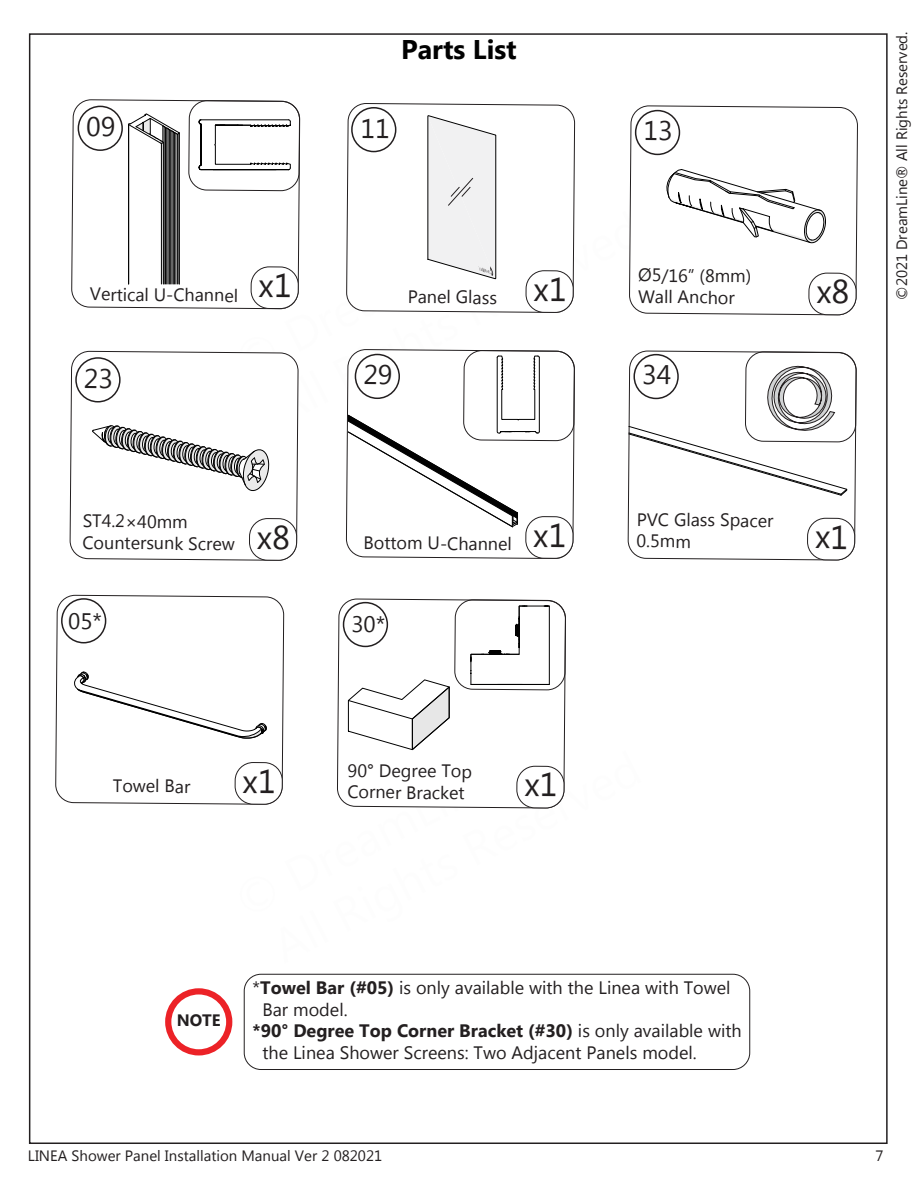
<style>
.page{position:relative;width:918px;height:1188px;background:#fff}
.page>*{position:absolute;margin:0;border:0;box-sizing:border-box;transform-origin:0 0}
.t1{font:33.15px "Microsoft New Tai Lue";letter-spacing:-.01em;color:#231f20}
.t2{font:27px "Microsoft New Tai Lue";letter-spacing:-.01em;color:#231f20}
.t3{font:700 27px "Microsoft New Tai Lue";color:#010101}
.t4{font:22.5px "Microsoft New Tai Lue";color:#231f20}
.t5{font:18px/21.6px "Microsoft New Tai Lue";letter-spacing:-.01em;color:#231f20}
.t6{font:700 18px "Microsoft New Tai Lue";color:#231f20}
.t7{font:700 16.5px "Microsoft New Tai Lue";color:#231f20}
.t8{font:15px "Microsoft New Tai Lue";color:#231f20}
.s1{font-weight:700}
.s2{font-weight:400}
</style>
<div class="page">
<svg style="left:70px;top:351px;width:228px;height:210px"></svg>
<svg style="left:337px;top:599px;width:228px;height:209px"></svg>
<svg style="left:346px;top:350px;width:228px;height:209px"></svg>
<svg style="left:629px;top:106px;width:229px;height:209px"></svg>
<svg style="left:347px;top:103px;width:228px;height:210px"></svg>
<svg style="left:72px;top:100px;width:228px;height:209px"></svg>
<div style="left:76px;top:358px;width:44px;height:44px;background:#fff;border-radius:50%"></div>
<div style="left:75px;top:357px;width:46px;height:46px;border:2px solid #231f20;border-radius:50%"></div>
<div style="left:636px;top:111px;width:44px;height:44px;background:#fff;border-radius:50%"></div>
<div style="left:635px;top:110px;width:45px;height:45px;border:2px solid #231f20;border-radius:50%"></div>
<svg style="left:343px;top:603px;width:44px;height:44px"></svg>
<div style="left:343px;top:602px;width:45px;height:45px;border:2px solid #231f20;border-radius:50%"></div>
<div style="left:78px;top:106px;width:44px;height:44px;background:#fff;border-radius:50%"></div>
<div style="left:78px;top:106px;width:45px;height:45px;border:2px solid #231f20;border-radius:50%"></div>
<div style="left:352px;top:108px;width:44px;height:44px;background:#fff;border-radius:50%"></div>
<div style="left:351px;top:107px;width:46px;height:45px;border:2px solid #231f20;border-radius:50%"></div>
<div style="left:251px;top:267px;width:47px;height:42px;background:#fff;border-radius:18px"></div>
<div style="left:251px;top:267px;width:48px;height:42px;border:1px solid #231f20;border-radius:18px"></div>
<div style="left:249px;top:518px;width:48px;height:42px;background:#fff;border-radius:18px"></div>
<div style="left:249px;top:518px;width:48px;height:43px;border:1px solid #231f20;border-radius:18px"></div>
<div style="left:526px;top:271px;width:47px;height:42px;background:#fff;border-radius:18px"></div>
<div style="left:526px;top:270px;width:47px;height:43px;border:1px solid #231f20;border-radius:18px"></div>
<div style="left:809px;top:273px;width:47px;height:42px;background:#fff;border-radius:18px"></div>
<div style="left:809px;top:273px;width:47px;height:42px;border:1px solid #231f20;border-radius:18px"></div>
<div style="left:526px;top:517px;width:47px;height:41px;background:#fff;border-radius:18px"></div>
<div style="left:526px;top:516px;width:47px;height:43px;border:1px solid #231f20;border-radius:18px"></div>
<div style="left:517px;top:766px;width:47px;height:42px;background:#fff;border-radius:18px"></div>
<div style="left:517px;top:766px;width:47px;height:42px;border:1px solid #231f20;border-radius:18px"></div>
<svg style="left:128px;top:114px;width:52px;height:171px"></svg>
<svg style="left:189px;top:101px;width:111px;height:90px"></svg>
<svg style="left:666px;top:169px;width:161px;height:75px"></svg>
<svg style="left:92px;top:409px;width:178px;height:84px"></svg>
<svg style="left:347px;top:351px;width:227px;height:177px"></svg>
<svg style="left:628px;top:351px;width:228px;height:209px"></svg>
<div style="left:807px;top:518px;width:48px;height:42px;background:#fff;border-radius:18px"></div>
<div style="left:807px;top:518px;width:48px;height:42px;border:1px solid #231f20;border-radius:18px"></div>
<svg style="left:628px;top:352px;width:228px;height:144px"></svg>
<svg style="left:56px;top:595px;width:228px;height:210px"></svg>
<div style="left:62px;top:599px;width:44px;height:44px;background:#fff;border-radius:50%"></div>
<div style="left:61px;top:598px;width:45px;height:46px;border:2px solid #231f20;border-radius:50%"></div>
<div style="left:235px;top:762px;width:47px;height:42px;background:#fff;border-radius:18px"></div>
<div style="left:235px;top:762px;width:48px;height:43px;border:1px solid #231f20;border-radius:18px"></div>
<div style="left:165px;top:988px;width:67px;height:67px;border:6px solid #ec2227;border-radius:50%"></div>
<div style="left:244px;top:974px;width:506px;height:96px;border:1px solid #231f20;border-radius:17px"></div>
<svg style="left:74px;top:671px;width:193px;height:68px"></svg>
<svg style="left:348px;top:600px;width:218px;height:151px"></svg>
<svg style="left:427px;top:115px;width:69px;height:164px"></svg>
<h2 class="t3" style="left:401px;top:34px;width:117px">Parts List</h2>
<h2 class="t2" style="left:86px;top:111px;width:31px">09</h2>
<h2 class="t2" style="left:360px;top:113px;width:31px">11</h2>
<h2 class="t2" style="left:644px;top:115px;width:31px">13</h2>
<h1 class="t1" style="left:259px;top:266px;width:35px">x1</h1>
<p class="t5" style="left:90px;top:285px;width:150px">Vertical U-Channel</p>
<p class="t5" style="left:408px;top:288px;width:91px">Panel Glass</p>
<h2 class="t2" style="left:84px;top:363px;width:31px">23</h2>
<h2 class="t2" style="left:363px;top:359px;width:31px">29</h2>
<p class="t5" style="left:638px;top:266px;width:115px">Ø5/16” (8mm)<br>Wall Anchor</p>
<h1 class="t1" style="left:534px;top:270px;width:35px">x1</h1>
<h1 class="t1" style="left:816px;top:273px;width:35px">x8</h1>
<h2 class="t2" style="left:642px;top:359px;width:31px">34</h2>
<p class="t8" style="left:893px;top:300px;width:270px;rotate:-90deg">©2021 DreamLine® All Rights Reserved.</p>
<p class="t5" style="left:83px;top:512px;width:154px">ST4.2×40mm<br>Countersunk Screw</p>
<h1 class="t1" style="left:257px;top:518px;width:35px">x8</h1>
<p class="t4" style="left:68px;top:608px;width:35px">05*</p>
<p class="t5" style="left:364px;top:534px;width:150px">Bottom U-Channel</p>
<h1 class="t1" style="left:533px;top:516px;width:35px">x1</h1>
<p class="t4" style="left:352px;top:612px;width:35px">30*</p>
<p class="t5" style="left:637px;top:511px;width:138px;line-height:21.1px">PVC Glass Spacer<br>0.5mm</p>
<h1 class="t1" style="left:815px;top:518px;width:35px">x1</h1>
<p class="t5" style="left:113px;top:777px;width:79px">Towel Bar</p>
<h1 class="t1" style="left:243px;top:762px;width:35px">x1</h1>
<p class="t5" style="left:347px;top:761px;width:126px">90° Degree Top<br>Corner Bracket</p>
<h1 class="t1" style="left:524px;top:766px;width:35px">x1</h1>
<p class="t7" style="left:177px;top:1011px;width:45px">NOTE</p>
<p class="t5" style="left:253px;top:978px;width:480px">*<span class="s1">Towel Bar (#05)</span> is only available with the Linea with Towel</p>
<p class="t5" style="left:262px;top:1000px;width:87px">Bar model.</p>
<p class="t6" style="left:253px;top:1021px;width:491px">*90° Degree Top Corner Bracket (#30) <span class="s2">is only available with</span></p>
<p class="t5" style="left:262px;top:1043px;width:436px">the Linea Shower Screens: Two Adjacent Panels model.</p>
<p class="t8" style="left:28px;top:1147px;width:356px">LINEA Shower Panel Installation Manual Ver 2 082021</p>
<p class="t8" style="left:876px;top:1147px;width:10px">7</p>
</div>
